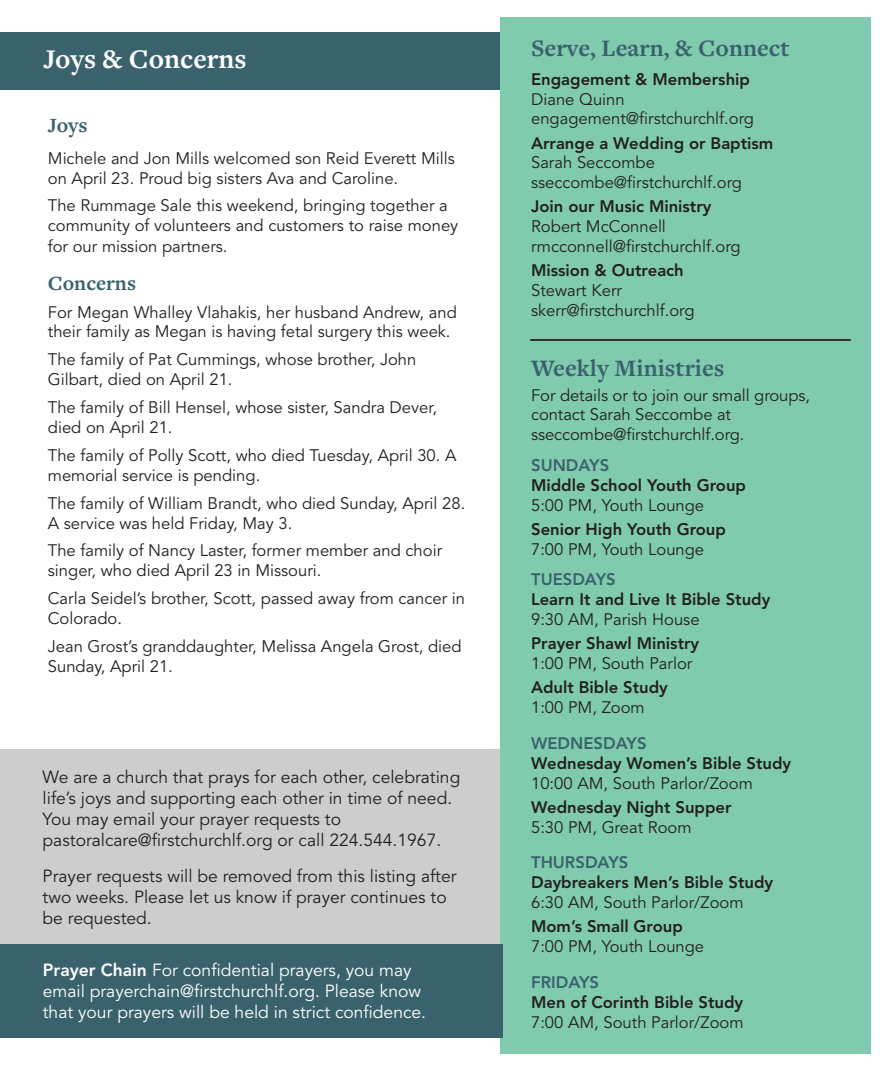
<style>
.page{position:relative;width:882px;height:1071px;background:#fff}
.page>*{position:absolute;margin:0;border:0;box-sizing:border-box;transform-origin:0 0}
.page_heading{font:700 28px "Freight Text Pro";color:#fff}
.liturgy_heading{font:700 24.5px "Freight Text Pro";color:#3a626d}
.liturgy_heading-2{font:700 21px "Freight Text Pro";color:#3a626d}
.t1{font:17.5px/21px "Avenir LT Std";color:#231f20}
.t2{font:17.5px/21px "Avenir LT Std";color:#fff}
.Announcement_body{font:16.62px/19.9px "Avenir LT Std";color:#231f20}
.Announcement_body-2{font:800 16.62px/19.9px "Avenir LT Std";color:#231f20}
.s1{font-weight:800}
.s2{color:#3a626d}
.s3{font-weight:400}
.s4{font-weight:800;color:#3a626d}
</style>
<div class="page">
<div style="left:0;top:32px;width:502px;height:57px;background:#3a626d"></div>
<div style="left:0;top:750px;width:502px;height:194px;background:#cdcdce"></div>
<div style="left:500px;top:17px;width:371px;height:1037px;background:#80cbae"></div>
<hr style="left:530px;top:339px;width:321px;height:2px;background:#231f20">
<div style="left:0;top:944px;width:502px;height:94px;background:#3a626d"></div>
<p class="page_heading" style="left:43px;top:40px;width:205px">Joys &amp; Concerns</p>
<p class="liturgy_heading-2" style="left:48px;top:111px;width:41px">Joys</p>
<p class="Announcement_body" style="left:48px;top:148px;width:409px">Michele and Jon Mills welcomed son Reid Everett Mills on April 23. Proud big sisters Ava and Caroline.</p>
<p class="Announcement_body" style="left:48px;top:196px;width:412px;line-height:20.5px">The Rummage Sale this weekend, bringing together a community of volunteers and customers to raise money for our mission partners.</p>
<p class="liturgy_heading-2" style="left:48px;top:269px;width:90px">Concerns</p>
<p class="Announcement_body" style="left:48px;top:302px;width:410px">For Megan Whalley Vlahakis, her husband Andrew, and their family as Megan is having fetal surgery this week.</p>
<p class="Announcement_body" style="left:48px;top:350px;width:370px">The family of Pat Cummings, whose brother, John<br>Gilbart, died on April 21.</p>
<p class="Announcement_body" style="left:48px;top:398px;width:391px">The family of Bill Hensel, whose sister, Sandra Dever, died on April 21.</p>
<p class="Announcement_body" style="left:48px;top:446px;width:410px">The family of Polly Scott, who died Tuesday, April 30. A memorial service is pending.</p>
<p class="Announcement_body" style="left:48px;top:493px;width:419px">The family of William Brandt, who died Sunday, April 28.<br>A service was held Friday, May 3.</p>
<p class="Announcement_body" style="left:48px;top:541px;width:396px">The family of Nancy Laster, former member and choir singer, who died April 23 in Missouri.</p>
<p class="Announcement_body" style="left:48px;top:589px;width:419px">Carla Seidel’s brother, Scott, passed away from cancer in<br>Colorado.</p>
<p class="Announcement_body" style="left:48px;top:637px;width:415px">Jean Grost’s granddaughter, Melissa Angela Grost, died<br>Sunday, April 21.</p>
<p class="t1" style="left:43px;top:766px;width:419px">We are a church that prays for each other, celebrating life’s joys and supporting each other in time of need.<br>You may email your prayer requests to pastoralcare@firstchurchlf.org or call 224.544.1967.</p>
<p class="t1" style="left:43px;top:866px;width:416px">Prayer requests will be removed from this listing after two weeks. Please let us know if prayer continues to be requested.</p>
<p class="t2" style="left:43px;top:960px;width:385px"><span class="s1">Prayer Chain</span> For confidential prayers, you may email prayerchain@firstchurchlf.org. Please know that your prayers will be held in strict confidence.</p>
<p class="liturgy_heading" style="left:531px;top:32px;width:260px">Serve, Learn, &amp; Connect</p>
<p class="Announcement_body" style="left:531px;top:69px;width:224px"><span class="s1">Engagement &amp; Membership<br></span>Diane Quinn engagement@firstchurchlf.org</p>
<p class="Announcement_body" style="left:531px;top:133px;width:244px"><span class="s1">Arrange a Wedding or Baptism<br></span>Sarah Seccombe sseccombe@firstchurchlf.org</p>
<p class="Announcement_body" style="left:531px;top:197px;width:211px"><span class="s1">Join our Music Ministry<br></span>Robert McConnell rmcconnell@firstchurchlf.org</p>
<p class="Announcement_body" style="left:531px;top:261px;width:165px"><span class="s1">Mission &amp; Outreach<br></span>Stewart Kerr skerr@firstchurchlf.org</p>
<p class="liturgy_heading" style="left:531px;top:352px;width:195px">Weekly Ministries</p>
<p class="Announcement_body" style="left:531px;top:385px;width:281px">For details or to join our small groups, contact Sarah Seccombe at sseccombe@firstchurchlf.org.</p>
<p class="Announcement_body-2" style="left:531px;top:455px;width:216px"><span class="s2">SUNDAYS<br></span>Middle School Youth Group<br><span class="s3">5:00 PM, Youth Lounge</span></p>
<p class="Announcement_body-2" style="left:531px;top:519px;width:196px">Senior High Youth Group<br><span class="s3">7:00 PM, Youth Lounge</span></p>
<p class="Announcement_body-2" style="left:531px;top:569px;width:241px"><span class="s2">TUESDAYS<br></span>Learn It and Live It Bible Study<br><span class="s3">9:30 AM, Parish House</span></p>
<p class="Announcement_body-2" style="left:531px;top:633px;width:170px">Prayer Shawl Ministry<br><span class="s3">1:00 PM, South Parlor</span></p>
<p class="Announcement_body-2" style="left:531px;top:677px;width:138px">Adult Bible Study<br><span class="s3">1:00 PM, Zoom</span></p>
<p class="Announcement_body-2" style="left:531px;top:733px;width:262px"><span class="s2">WEDNESDAYS<br></span>Wednesday Women’s Bible Study<br><span class="s3">10:00 AM, South Parlor/Zoom</span></p>
<p class="Announcement_body-2" style="left:531px;top:797px;width:202px">Wednesday Night Supper<br><span class="s3">5:30 PM, Great Room</span></p>
<p class="Announcement_body-2" style="left:531px;top:853px;width:244px"><span class="s2">THURSDAYS<br></span>Daybreakers Men’s Bible Study<br><span class="s3">6:30 AM, South Parlor/Zoom</span></p>
<p class="Announcement_body" style="left:531px;top:917px;width:175px"><span class="s1">Mom’s Small Group<br></span>7:00 PM, Youth Lounge</p>
<p class="Announcement_body" style="left:531px;top:973px;width:214px"><span class="s4">FRIDAYS<br></span><span class="s1">Men of Corinth Bible Study<br></span>7:00 AM, South Parlor/Zoom</p>
</div>
